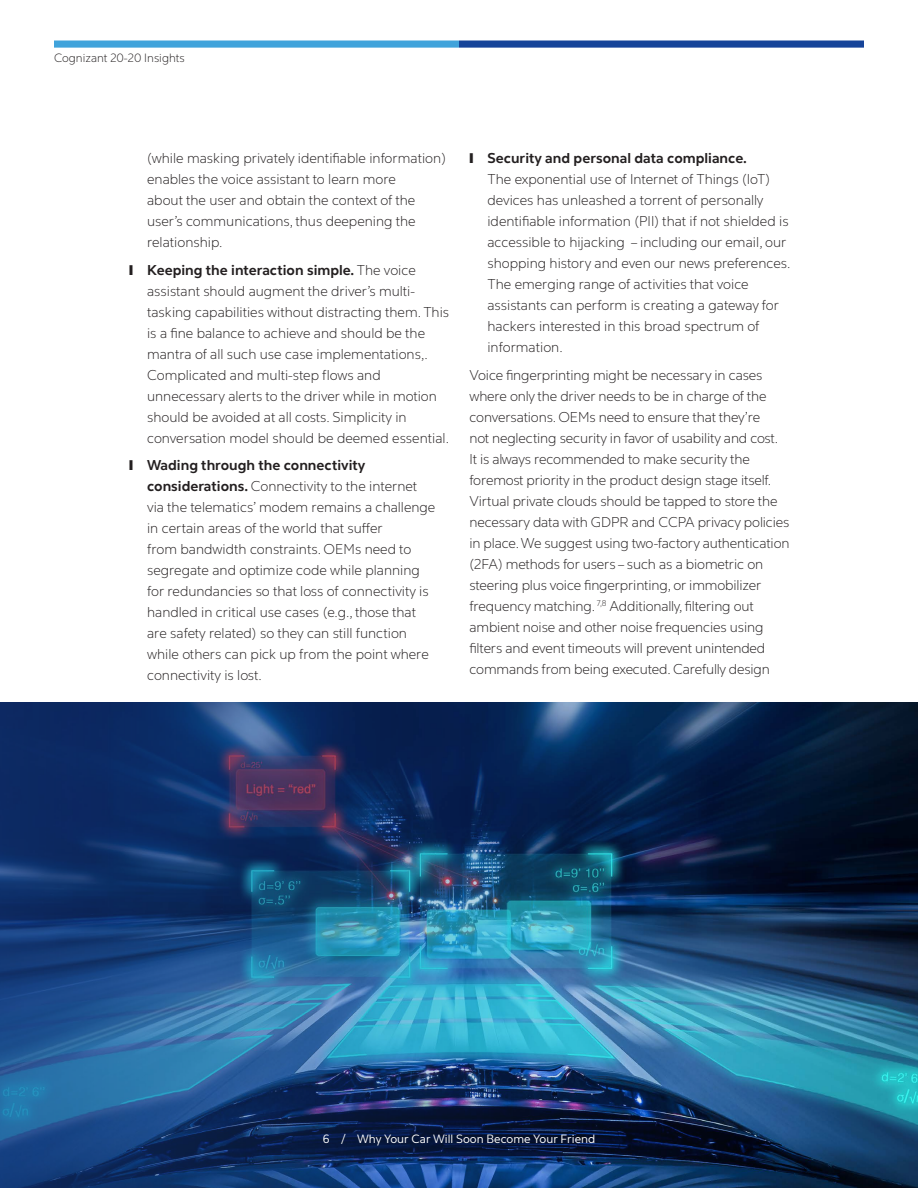
<style>
.page{position:relative;width:918px;height:1188px;background:#fff}
.page>*{position:absolute;margin:0;border:0;box-sizing:border-box;transform-origin:0 0}
.Body_9_5_14{font:300 14.25px/21px "Cognizant Sans";color:#231f20}
.Folio_Centered_8_10{font:12px "Cognizant Sans";color:#fff}
.t1{font:300 12px "Cognizant Sans";color:#231f20}
.s1{font-weight:700}
</style>
<div class="page">
<div style="left:459px;top:40px;width:405px;height:8px;background:#164499"></div>
<div style="left:54px;top:40px;width:405px;height:8px;background:#40a3db"></div>
<img style="left:0;top:702px;width:918px;height:486px">
<p class="t1" style="left:54px;top:51px;width:132px">Cognizant 20-20 Insights</p>
<p class="Body_9_5_14" style="left:147px;top:148px;width:300px">(while masking privately identifiable information) enables the voice assistant to learn more<br>about the user and obtain the context of the user’s communications, thus deepening the relationship.</p>
<p class="Body_9_5_14" style="left:147px;top:259px;width:304px;text-indent:-18px">❙ <span class="s1">Keeping the interaction simple.</span> The voice assistant should augment the driver’s multi&shy;tasking capabilities without distracting them. This is a fine balance to achieve and should be the mantra of all such use case implementations,.<br>Complicated and multi-step flows and unnecessary alerts to the driver while in motion should be avoided at all costs. Simplicity in conversation model should be deemed essential.</p>
<p class="Body_9_5_14" style="left:147px;top:455px;width:290px;text-indent:-18px">❙ <span class="s1">Wading through the connectivity considerations.</span> Connectivity to the internet via the telematics’ modem remains a challenge in certain areas of the world that suffer<br>from bandwidth constraints. OEMs need to segregate and optimize code while planning for redundancies so that loss of connectivity is handled in critical use cases (e.g., those that are safety related) so they can still function while others can pick up from the point where connectivity is lost.</p>
<p class="Body_9_5_14" style="left:487px;top:148px;width:305px;text-indent:-18px">❙ <span class="s1">Security and personal data compliance.<br></span>The exponential use of Internet of Things (IoT) devices has unleashed a torrent of personally identifiable information (PII) that if not shielded is accessible to hijacking – including our email, our shopping history and even our news preferences.<br>The emerging range of activities that voice assistants can perform is creating a gateway for hackers interested in this broad spectrum of information.</p>
<p class="Body_9_5_14" style="left:469px;top:364px;width:322px">Voice fingerprinting might be necessary in cases where only the driver needs to be in charge of the conversations. OEMs need to ensure that they’re<br>not neglecting security in favor of usability and cost.<br>It is always recommended to make security the foremost priority in the product design stage itself.<br>Virtual private clouds should be tapped to store the necessary data with GDPR and CCPA privacy policies in place. We suggest using two-factory authentication (2FA) methods for users – such as a biometric on steering plus voice fingerprinting, or immobilizer frequency matching. <sup>7,8</sup> Additionally, filtering out ambient noise and other noise frequencies using filters and event timeouts will prevent unintended commands from being executed. Carefully design</p>
<p class="Folio_Centered_8_10" style="left:323px;top:1132px;width:274px">6 / Why Your Car Will Soon Become Your Friend</p>
</div>
